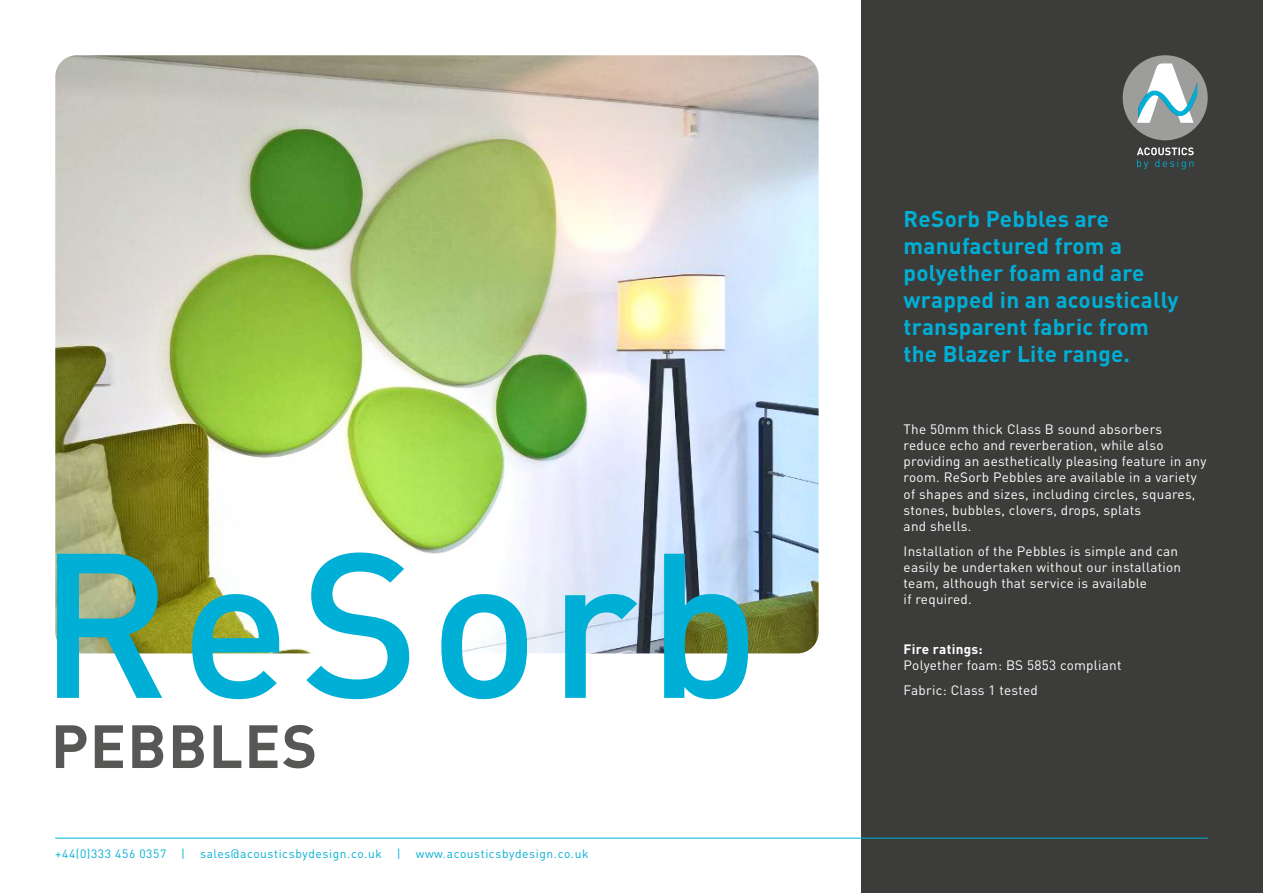
<style>
.page{position:relative;width:1263px;height:893px;background:#fff}
.page>*{position:absolute;margin:0;border:0;box-sizing:border-box;transform-origin:0 0}
.t1{font:500 202.5px "DIN";letter-spacing:.05em;color:#00afd5}
.t2{font:700 60px "DIN";letter-spacing:.02em;color:#575756}
.t3{font:700 22.5px/27px "DIN";letter-spacing:.01em;color:#00afd5}
.t4{font:13.5px/16.2px "DIN";letter-spacing:.02em;color:#fff}
.t5{font:700 13.5px "DIN";letter-spacing:.02em;color:#fff}
.t6{font:12px "DIN";letter-spacing:.05em;color:#00afd5}
</style>
<div class="page">
<div style="left:861px;top:0;width:402px;height:893px;background:#3c3c3b"></div>
<svg style="left:1137px;top:147px;width:57px;height:22px"></svg>
<svg style="left:1123px;top:55px;width:85px;height:85px"></svg>
<hr style="left:55px;top:838px;width:1153px;height:1px;background:#00afd5">
<img style="left:55px;top:55px;width:764px;height:598px">
<h1 class="t1" style="left:38px;top:495px;width:723px">ReSorb</h1>
<h2 class="t2" style="left:51px;top:707px;width:268px">PEBBLES</h2>
<p class="t6" style="left:55px;top:846px;width:535px">+44(0)333 456 0357 | sales@acousticsbydesign.co.uk | www.acousticsbydesign.co.uk</p>
<h3 class="t3" style="left:904px;top:204px;width:276px">ReSorb Pebbles are manufactured from a polyether foam and are wrapped in an acoustically transparent fabric from the Blazer Lite range.</h3>
<p class="t4" style="left:904px;top:420px;width:304px">The 50mm thick Class B sound absorbers reduce echo and reverberation, while also providing an aesthetically pleasing feature in any room. ReSorb Pebbles are available in a variety of shapes and sizes, including circles, squares, stones, bubbles, clovers, drops, splats<br>and shells.</p>
<p class="t4" style="left:904px;top:542px;width:279px">Installation of the Pebbles is simple and can easily be undertaken without our installation team, although that service is available<br>if required.</p>
<p class="t5" style="left:904px;top:640px;width:81px">Fire ratings:</p>
<p class="t4" style="left:904px;top:652px;width:219px;line-height:24.8px">Polyether foam: BS 5853 compliant<br>Fabric: Class 1 tested</p>
</div>
